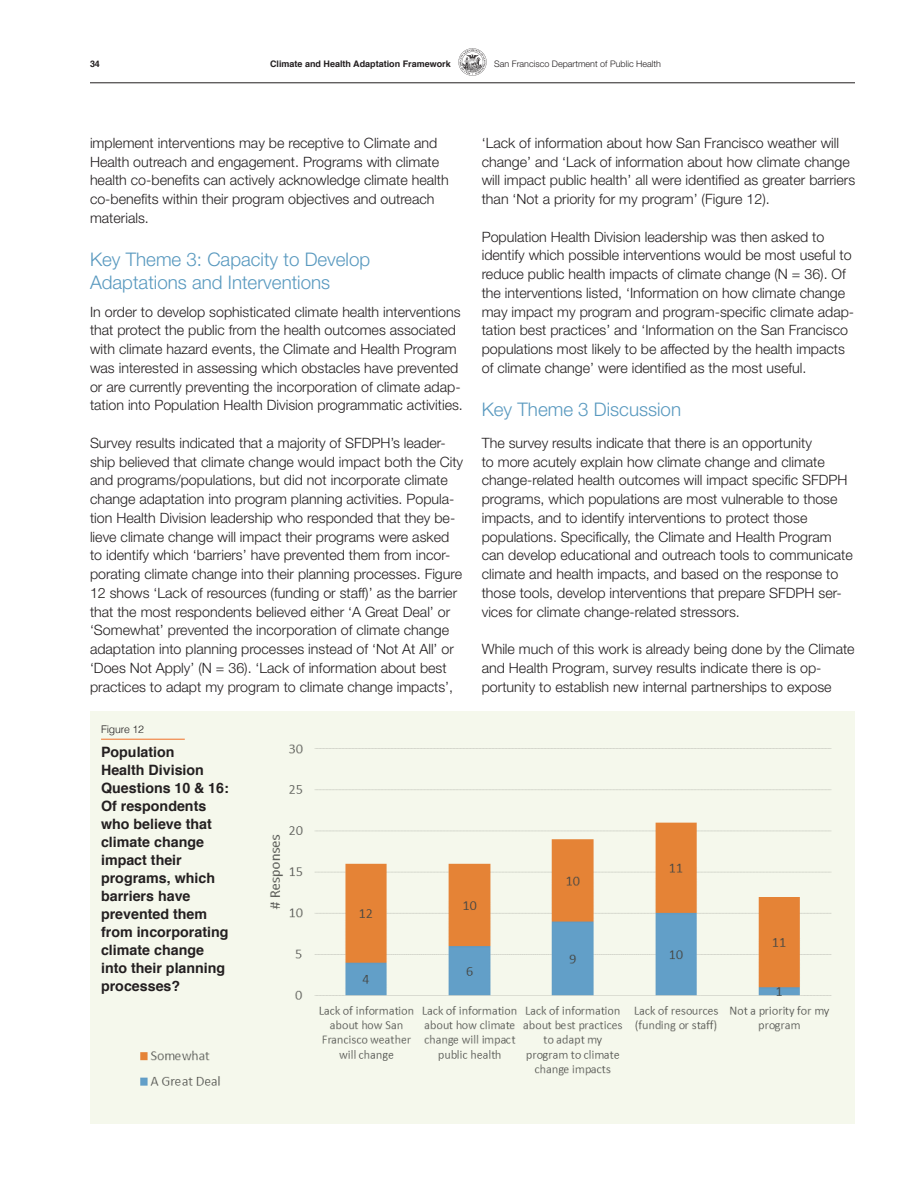
<style>
.page{position:relative;width:918px;height:1188px;background:#fff}
.page>*{position:absolute;margin:0;border:0;box-sizing:border-box;transform-origin:0 0}
.Heading_3{font:300 18.75px/22.5px "Helvetica Neue";color:#5999bf}
.t1{font:300 14.25px/18.8px "Helvetica Neue";color:#231f20}
.Heading_4{font:700 14.25px/18px "Helvetica";color:#231f20}
.Paragraph_Style_1_Nu{font:300 10.5px "Helvetica";letter-spacing:-.015em;color:#231f20}
.t2{font:700 9px "Helvetica";color:#231f20}
.t3{font:300 9px "Helvetica Neue";color:#231f20}
</style>
<div class="page">
<hr style="left:90px;top:83px;width:765px;height:1px;background:#231f20">
<img style="left:459px;top:49px;width:27px;height:27px">
<div style="left:90px;top:711px;width:765px;height:412px;background:#f5f8ec"></div>
<hr style="left:101px;top:739px;width:84px;height:1px;background:#f07026">
<img style="left:270px;top:744px;width:562px;height:332px">
<img style="left:140px;top:1050px;width:80px;height:36px">
<p class="t2" style="left:90px;top:56px;width:11px">34</p>
<p class="t2" style="left:270px;top:56px;width:182px">Climate and Health Adaptation Framework</p>
<p class="t3" style="left:494px;top:58px;width:168px">San Francisco Department of Public Health</p>
<p class="t1" style="left:90px;top:133px;width:360px">implement interventions may be receptive to Climate and Health outreach and engagement. Programs with climate health co-benefits can actively acknowledge climate health co-benefits within their program objectives and outreach materials.</p>
<p class="Heading_3" style="left:90px;top:248px;width:282px">Key Theme 3: Capacity to Develop<br>Adaptations and Interventions</p>
<p class="t1" style="left:90px;top:302px;width:374px">In order to develop sophisticated climate health interventions that protect the public from the health outcomes associated with climate hazard events, the Climate and Health Program was interested in assessing which obstacles have prevented or are currently preventing the incorporation of climate adap&shy;tation into Population Health Division programmatic activities.</p>
<p class="t1" style="left:90px;top:433px;width:375px">Survey results indicated that a majority of SFDPH’s leader&shy;ship believed that climate change would impact both the City and programs/populations, but did not incorporate climate change adaptation into program planning activities. Popula&shy;tion Health Division leadership who responded that they be&shy;lieve climate change will impact their programs were asked to identify which ‘barriers’ have prevented them from incor&shy;porating climate change into their planning processes. Figure 12 shows ‘Lack of resources (funding or staff)’ as the barrier that the most respondents believed either ‘A Great Deal’ or ‘Somewhat’ prevented the incorporation of climate change adaptation into planning processes instead of ‘Not At All’ or ‘Does Not Apply’ (N = 36). ‘Lack of information about best practices to adapt my program to climate change impacts’,</p>
<p class="Paragraph_Style_1_Nu" style="left:101px;top:720px;width:45px">Figure 12</p>
<p class="Heading_4" style="left:101px;top:743px;width:129px">Population<br>Health Division<br>Questions 10 &amp; 16:<br>Of respondents who believe that climate change impact their programs, which barriers have prevented them from incorporating climate change into their planning processes?</p>
<p class="t1" style="left:482px;top:133px;width:375px">‘Lack of information about how San Francisco weather will change’ and ‘Lack of information about how climate change will impact public health’ all were identified as greater barriers than ‘Not a priority for my program’ (Figure 12).</p>
<p class="t1" style="left:482px;top:227px;width:374px">Population Health Division leadership was then asked to identify which possible interventions would be most useful to reduce public health impacts of climate change (N = 36). Of the interventions listed, ‘Information on how climate change may impact my program and program-specific climate adap&shy;tation best practices’ and ‘Information on the San Francisco populations most likely to be affected by the health impacts of climate change’ were identified as the most useful.</p>
<p class="Heading_3" style="left:482px;top:398px;width:201px">Key Theme 3 Discussion</p>
<p class="t1" style="left:482px;top:433px;width:373px">The survey results indicate that there is an opportunity<br>to more acutely explain how climate change and climate change-related health outcomes will impact specific SFDPH programs, which populations are most vulnerable to those impacts, and to identify interventions to protect those populations. Specifically, the Climate and Health Program can develop educational and outreach tools to communicate climate and health impacts, and based on the response to those tools, develop interventions that prepare SFDPH ser&shy;vices for climate change-related stressors.</p>
<p class="t1" style="left:482px;top:639px;width:374px">While much of this work is already being done by the Climate and Health Program, survey results indicate there is op&shy;portunity to establish new internal partnerships to expose</p>
</div>
